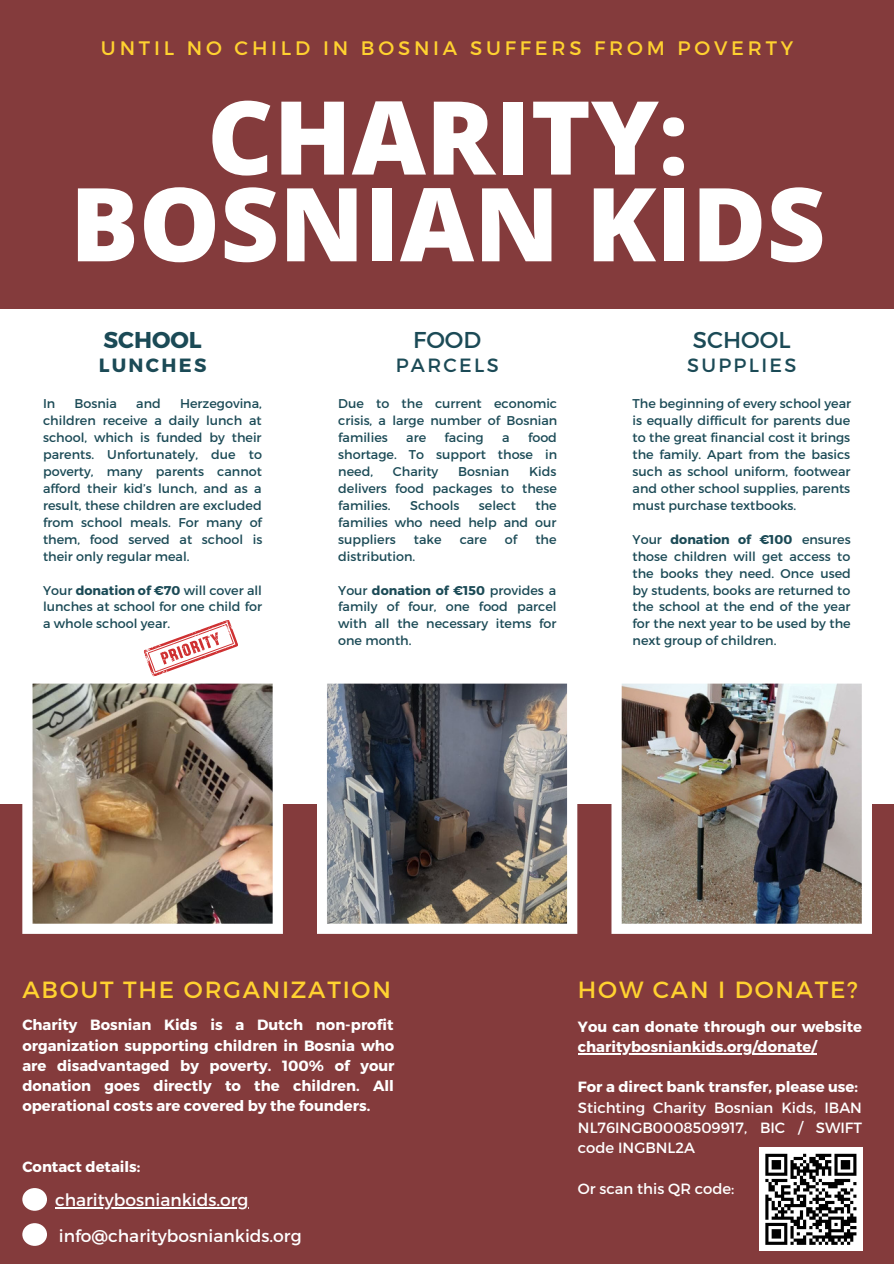
<style>
.page{position:relative;width:894px;height:1264px;background:#fff}
.page>*{position:absolute;margin:0;border:0;box-sizing:border-box;transform-origin:0 0}
.t1{font:800 102.15px/86.7px "Open Sans";color:#fff;text-align:center}
.t2{font:23.4px "Montserrat";letter-spacing:.075em;color:#ffd230}
.t3{font:22.95px "Montserrat";color:#1b4a56}
.t4{font:700 22.95px "Montserrat";color:#1b4a56}
.t5{font:19.5px "Montserrat";letter-spacing:.195em;color:#ffd230}
.t6{font:19.2px "Montserrat";letter-spacing:.12em;color:#1b4a56}
.t7{font:700 19.2px "Montserrat";letter-spacing:.12em;color:#1b4a56}
.t8{font:17.1px "Montserrat";color:#fff}
.t9{font:700 14.85px/20.2px "Montserrat";color:#fff;text-align:justify}
.t10{font:14.85px/20.2px "Montserrat";color:#fff;text-align:justify}
.t11{font:12.75px/17px "Montserrat";color:#1b4a56;text-align:justify}
.s1{font-weight:700}
</style>
<div class="page">
<div style="left:0;top:0;width:893px;height:1263px;background:#843b3c"></div>
<div style="left:0;top:309px;width:893px;height:494px;background:#fff"></div>
<img style="left:22px;top:683px;width:261px;height:250px">
<img style="left:316px;top:683px;width:261px;height:250px">
<img style="left:611px;top:683px;width:260px;height:250px">
<div style="left:22px;top:1223px;width:25px;height:22px;background:#fff;border-radius:50%"></div>
<div style="left:22px;top:1187px;width:25px;height:23px;background:#fff;border-radius:50%"></div>
<svg style="left:143px;top:620px;width:95px;height:57px"></svg>
<div style="left:758px;top:1147px;width:104px;height:104px;background:#fff"></div>
<svg style="left:765px;top:1153px;width:92px;height:92px"></svg>
<hr style="left:577px;top:1052px;width:239px;height:2px;background:#fff">
<hr style="left:55px;top:1206px;width:193px;height:2px;background:#fff">
<h3 class="t5" style="left:101px;top:36px;width:693px">UNTIL NO CHILD IN BOSNIA SUFFERS FROM POVERTY</h3>
<h1 class="t1" style="left:70px;top:92px;width:756px">CHARITY:<br>BOSNIAN KIDS</h1>
<h3 class="t4" style="left:103px;top:325px;width:100px">SCHOOL</h3>
<h3 class="t7" style="left:99px;top:353px;width:109px">LUNCHES</h3>
<h3 class="t6" style="left:395px;top:353px;width:104px">PARCELS</h3>
<h3 class="t6" style="left:687px;top:353px;width:111px">SUPPLIES</h3>
<h3 class="t3" style="left:413px;top:325px;width:69px">FOOD</h3>
<h3 class="t3" style="left:692px;top:325px;width:99px">SCHOOL</h3>
<p class="t11" style="left:43px;top:394px;width:221px;text-indent:137px">Herzegovina, children receive a daily lunch at school, which is funded by their parents. Unfortunately, due to poverty, many parents cannot afford their kid’s lunch, and as a result, these children are excluded from school meals. For many of them, food served at school is their only regular meal.</p>
<p class="t11" style="left:43px;top:581px;width:220px">Your <span class="s1">donation of €70</span> will cover all lunches at school for one child for a whole school year.</p>
<p class="t11" style="left:43px;top:394px;width:14px">In</p>
<p class="t11" style="left:75px;top:394px;width:44px">Bosnia</p>
<p class="t11" style="left:136px;top:394px;width:26px">and</p>
<p class="t11" style="left:338px;top:394px;width:220px">Due to the current economic crisis, a large number of Bosnian families</p>
<p class="t11" style="left:406px;top:428px;width:21px">are</p>
<p class="t11" style="left:444px;top:428px;width:41px">facing</p>
<p class="t11" style="left:502px;top:428px;width:9px">a</p>
<p class="t11" style="left:338px;top:428px;width:220px;text-indent:190px">food shortage. To support those in need,</p>
<p class="t11" style="left:338px;top:462px;width:220px;text-indent:191px">Kids delivers food packages to these families.</p>
<p class="t11" style="left:393px;top:462px;width:47px">Charity</p>
<p class="t11" style="left:458px;top:462px;width:52px">Bosnian</p>
<p class="t11" style="left:338px;top:496px;width:220px;text-indent:197px">the families who need help and our suppliers</p>
<p class="t11" style="left:410px;top:496px;width:51px">Schools</p>
<p class="t11" style="left:479px;top:496px;width:39px">select</p>
<p class="t11" style="left:414px;top:530px;width:29px">take</p>
<p class="t11" style="left:459px;top:530px;width:29px">care</p>
<p class="t11" style="left:505px;top:530px;width:14px">of</p>
<p class="t11" style="left:535px;top:530px;width:23px">the</p>
<p class="t11" style="left:338px;top:547px;width:78px">distribution.</p>
<p class="t11" style="left:338px;top:581px;width:220px">Your <span class="s1">donation of €150</span> provides a family of four, one food parcel with all the necessary items for one month.</p>
<p class="t11" style="left:632px;top:394px;width:220px">The beginning of every school year is equally difficult for parents due to the great financial cost it brings the family. Apart from the basics such as school uniform, footwear and other school supplies, parents must purchase textbooks.</p>
<p class="t11" style="left:632px;top:530px;width:220px">Your <span class="s1">donation of €100</span> ensures those children will get access to the books they need. Once used by students, books are returned to the school at the end of the year for the next year to be used by the next group of children.</p>
<h2 class="t2" style="left:22px;top:974px;width:370px">ABOUT THE ORGANIZATION</h2>
<h2 class="t2" style="left:577px;top:974px;width:281px">HOW CAN I DONATE?</h2>
<p class="t9" style="left:22px;top:1014px;width:373px">Charity Bosnian Kids is a Dutch non-profit organization supporting children in Bosnia who are disadvantaged by poverty. 100% of your donation goes directly to the children. All operational costs are covered by the founders.</p>
<p class="t9" style="left:577px;top:1015px;width:285px">You can donate through our website charitybosniankids.org/donate/</p>
<p class="t9" style="left:577px;top:1076px;width:281px">For a direct bank transfer, please use:</p>
<p class="t10" style="left:577px;top:1096px;width:285px">Stichting Charity Bosnian Kids, IBAN NL76INGB0008509917, BIC / SWIFT code INGBNL2A</p>
<p class="t10" style="left:577px;top:1177px;width:158px">Or scan this QR code:</p>
<p class="t9" style="left:22px;top:1155px;width:119px">Contact details:</p>
<h3 class="t8" style="left:55px;top:1188px;width:195px">charitybosniankids.org</h3>
<h3 class="t8" style="left:59px;top:1225px;width:244px">info@charitybosniankids.org</h3>
</div>
